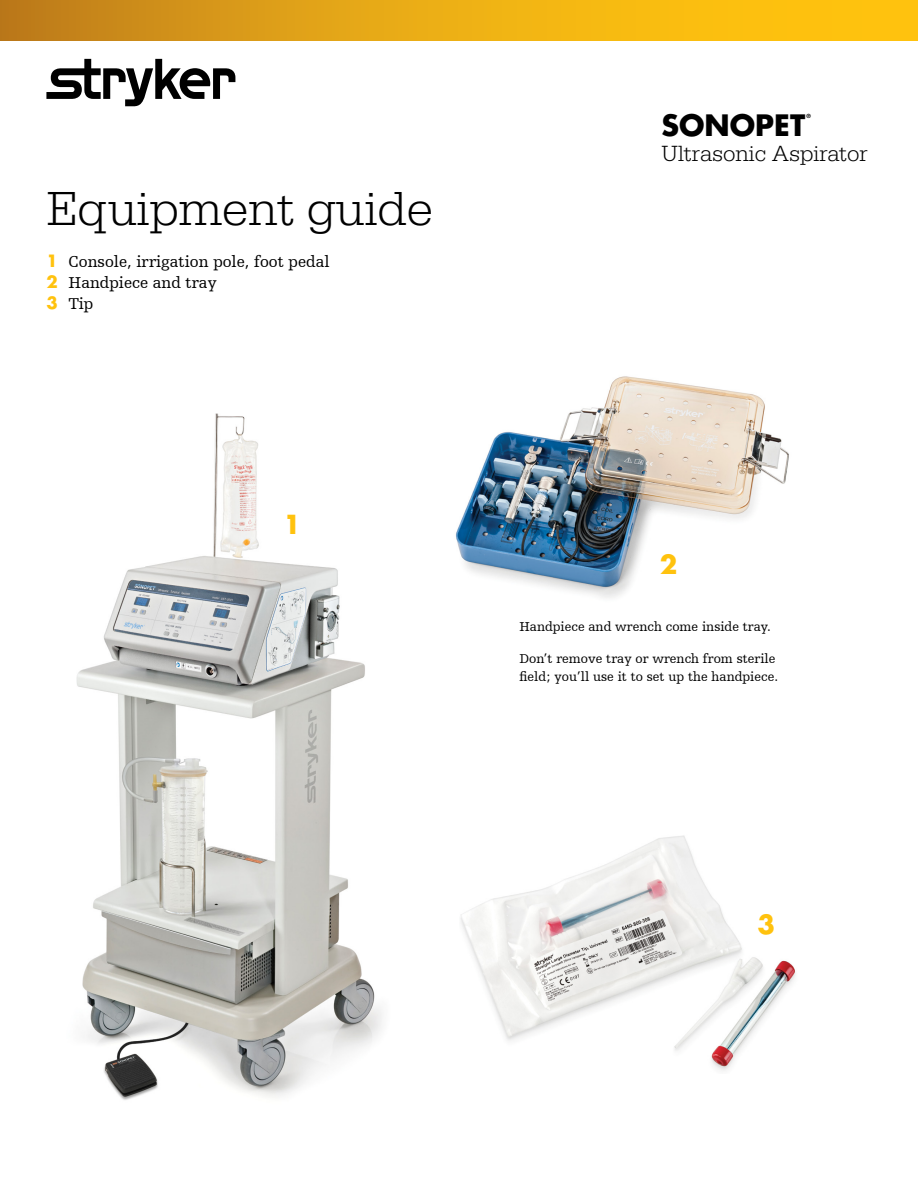
<style>
.page{position:relative;width:918px;height:1188px;background:#fff}
.page>*{position:absolute;margin:0;border:0;box-sizing:border-box;transform-origin:0 0}
.t1{font:300 49.5px "Egyptienne URW";color:#000}
.t2{font:700 28.65px "Futura Std";color:#000}
.t3{font:700 25.5px "Futura Std";color:#ffc20e}
.t4{font:300 22.8px "Egyptienne URW";color:#000}
.t5{font:16.5px/21px "Humanist Slabserif 712 BT";color:#000}
.t6{font:13.5px/18px "Humanist Slabserif 712 BT";color:#000101}
.t7{font:700 5.55px "Futura Std";color:#000}
.s1{font-family:"Futura Std";font-weight:700;color:#ffc20e}
</style>
<div class="page">
<img style="left:76px;top:413px;width:306px;height:687px">
<img style="left:456px;top:376px;width:333px;height:222px">
<div style="left:0;top:0;width:918px;height:40px;background:linear-gradient(to right,#c5841c,#ffcf0d)"></div>
<img style="left:460px;top:835px;width:336px;height:236px">
<svg style="left:46px;top:59px;width:189px;height:47px"></svg>
<h1 class="t1" style="left:46px;top:179px;width:388px">Equipment guide</h1>
<p class="t5" style="left:46px;top:251px;width:285px"><span class="s1">1</span> Console, irrigation pole, foot pedal<br><span class="s1">2</span> Handpiece and tray<br><span class="s1">3</span> Tip</p>
<h3 class="t3" style="left:284px;top:508px;width:19px">1</h3>
<h2 class="t2" style="left:662px;top:106px;width:145px">SONOPET</h2>
<p class="t7" style="left:806px;top:112px;width:6px">®</p>
<h3 class="t4" style="left:662px;top:140px;width:208px">Ultrasonic Aspirator</h3>
<h3 class="t3" style="left:660px;top:547px;width:19px">2</h3>
<p class="t6" style="left:519px;top:618px;width:253px">Handpiece and wrench come inside tray.</p>
<p class="t6" style="left:519px;top:649px;width:260px">Don’t remove tray or wrench from sterile field; you’ll use it to set up the handpiece.</p>
<h3 class="t3" style="left:758px;top:907px;width:19px">3</h3>
</div>
